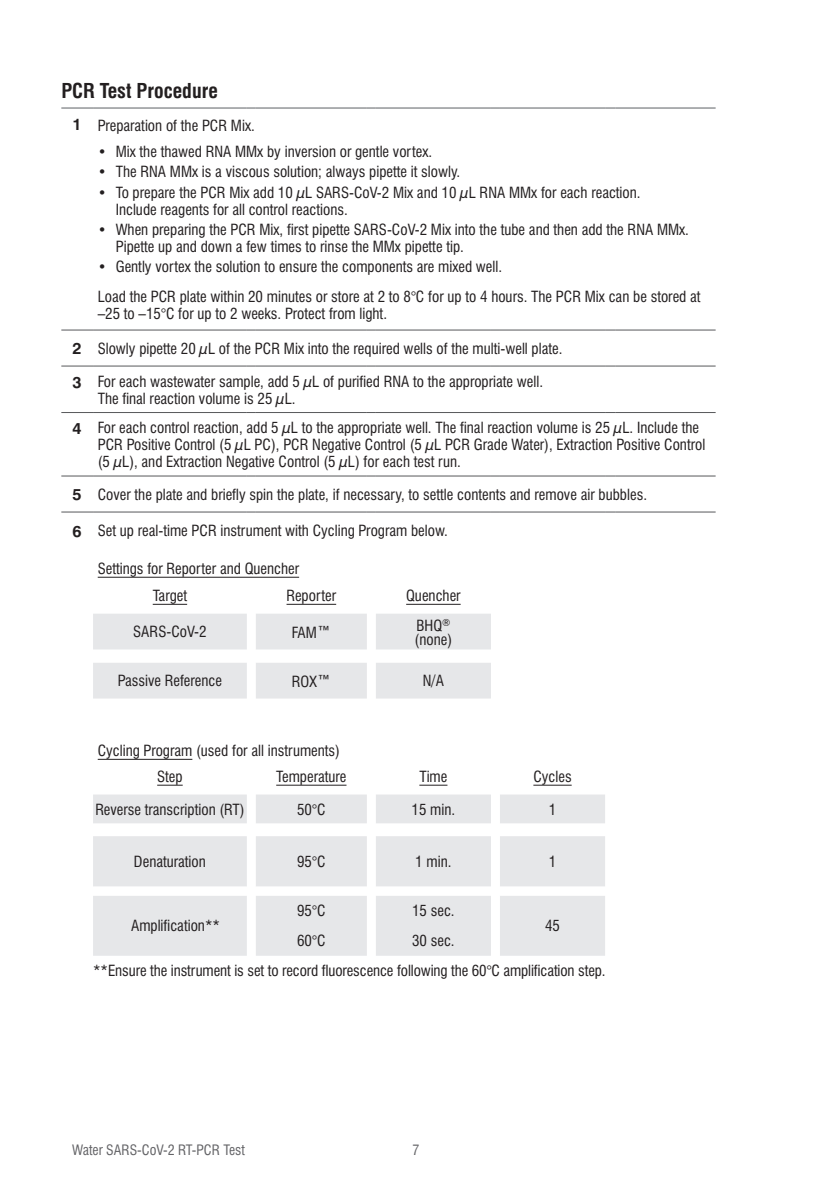
<style>
.page{position:relative;width:840px;height:1191px;background:#fff}
.page>*{position:absolute;margin:0;border:0;box-sizing:border-box;transform-origin:0 0}
.Body_Text{font:700 condensed 20px "Swiss 721 BT";color:#231f20}
.Table_Copy{font:700 16px "Swiss 721 BT";color:#231f20}
.Table_Copy-2{font:condensed 15px/17px "Swiss 721 BT";color:#231f20}
.Body_Text-2{font:condensed 15px/14px "Swiss 721 BT";color:#231f20}
.t1{font:condensed 14px "Swiss 721 BT";color:#636366}
.s1{font-size:17px}
</style>
<div class="page">
<svg style="left:93px;top:614px;width:511px;height:341px;background:#e9eaec"></svg>
<svg style="left:93px;top:649px;width:511px;height:246px"></svg>
<svg style="left:247px;top:649px;width:9px;height:246px"></svg>
<hr style="left:61px;top:476px;width:32px;height:1px;background:#57585a">
<hr style="left:61px;top:412px;width:32px;height:1px;background:#57585a">
<hr style="left:61px;top:366px;width:32px;height:1px;background:#57585a">
<hr style="left:61px;top:512px;width:32px;height:1px;background:#57585a">
<hr style="left:93px;top:512px;width:154px;height:1px;background:#57585a">
<hr style="left:256px;top:512px;width:110px;height:1px;background:#57585a">
<hr style="left:375px;top:512px;width:115px;height:1px;background:#57585a">
<hr style="left:499px;top:512px;width:105px;height:1px;background:#57585a">
<hr style="left:615px;top:512px;width:100px;height:1px;background:#57585a">
<hr style="left:61px;top:107px;width:32px;height:2px;background:#939598">
<hr style="left:93px;top:107px;width:154px;height:2px;background:#939598">
<svg style="left:247px;top:107px;width:9px;height:2px"></svg>
<hr style="left:256px;top:107px;width:110px;height:2px;background:#939598">
<svg style="left:366px;top:107px;width:9px;height:2px"></svg>
<hr style="left:375px;top:107px;width:115px;height:2px;background:#939598">
<svg style="left:490px;top:107px;width:9px;height:2px"></svg>
<hr style="left:499px;top:107px;width:105px;height:2px;background:#939598">
<svg style="left:604px;top:107px;width:11px;height:2px"></svg>
<hr style="left:615px;top:107px;width:100px;height:2px;background:#939598">
<hr style="left:61px;top:330px;width:32px;height:1px;background:#57585a">
<hr style="left:93px;top:330px;width:154px;height:1px;background:#57585a">
<hr style="left:256px;top:330px;width:110px;height:1px;background:#57585a">
<hr style="left:375px;top:330px;width:115px;height:1px;background:#57585a">
<hr style="left:499px;top:330px;width:105px;height:1px;background:#57585a">
<hr style="left:615px;top:330px;width:100px;height:1px;background:#57585a">
<hr style="left:93px;top:366px;width:154px;height:1px;background:#57585a">
<hr style="left:256px;top:366px;width:110px;height:1px;background:#57585a">
<hr style="left:375px;top:366px;width:115px;height:1px;background:#57585a">
<hr style="left:499px;top:366px;width:105px;height:1px;background:#57585a">
<hr style="left:615px;top:366px;width:100px;height:1px;background:#57585a">
<hr style="left:93px;top:412px;width:154px;height:1px;background:#57585a">
<hr style="left:256px;top:412px;width:110px;height:1px;background:#57585a">
<hr style="left:375px;top:412px;width:115px;height:1px;background:#57585a">
<hr style="left:499px;top:412px;width:105px;height:1px;background:#57585a">
<hr style="left:615px;top:412px;width:100px;height:1px;background:#57585a">
<hr style="left:93px;top:476px;width:154px;height:1px;background:#57585a">
<hr style="left:256px;top:476px;width:110px;height:1px;background:#57585a">
<hr style="left:375px;top:476px;width:115px;height:1px;background:#57585a">
<hr style="left:499px;top:476px;width:105px;height:1px;background:#57585a">
<hr style="left:615px;top:476px;width:100px;height:1px;background:#57585a">
<hr style="left:98px;top:577px;width:201px;height:1px;background:#231f20">
<hr style="left:153px;top:604px;width:34px;height:1px;background:#231f20">
<hr style="left:286px;top:604px;width:50px;height:1px;background:#231f20">
<hr style="left:406px;top:604px;width:54px;height:1px;background:#231f20">
<hr style="left:98px;top:759px;width:94px;height:1px;background:#231f20">
<svg style="left:157px;top:784px;width:25px;height:1px"></svg>
<hr style="left:276px;top:784px;width:70px;height:1px;background:#231f20">
<svg style="left:419px;top:784px;width:28px;height:1px"></svg>
<hr style="left:533px;top:784px;width:38px;height:1px;background:#231f20">
<p class="Body_Text" style="left:61px;top:78px;width:158px">PCR Test Procedure</p>
<p class="Table_Copy" style="left:73px;top:114px;width:11px">1</p>
<p class="Table_Copy-2" style="left:98px;top:117px;width:158px">Preparation of the PCR Mix.</p>
<p class="Table_Copy-2" style="left:98px;top:143px;width:336px">• Mix the thawed RNA MMx by inversion or gentle vortex.</p>
<p class="Table_Copy-2" style="left:98px;top:163px;width:364px">• The RNA MMx is a viscous solution; always pipette it slowly.</p>
<p class="Table_Copy-2" style="left:116px;top:184px;width:526px;text-indent:-18px">• To prepare the PCR Mix add 10 μL SARS-CoV-2 Mix and 10 μL RNA MMx for each reaction.<br>Include reagents for all control reactions.</p>
<p class="Table_Copy-2" style="left:116px;top:221px;width:574px;text-indent:-18px">• When preparing the PCR Mix, first pipette SARS-CoV-2 Mix into the tube and then add the RNA MMx.<br>Pipette up and down a few times to rinse the MMx pipette tip.</p>
<p class="Table_Copy-2" style="left:98px;top:258px;width:406px">• Gently vortex the solution to ensure the components are mixed well.</p>
<p class="Table_Copy-2" style="left:98px;top:287px;width:604px">Load the PCR plate within 20 minutes or store at 2 to 8°C for up to 4 hours. The PCR Mix can be stored at –25 to –15°C for up to 2 weeks. Protect from light.</p>
<p class="Table_Copy" style="left:73px;top:339px;width:11px">2</p>
<p class="Table_Copy-2" style="left:98px;top:340px;width:466px">Slowly pipette 20 μL of the PCR Mix into the required wells of the multi-well plate.</p>
<p class="Table_Copy" style="left:73px;top:372px;width:11px">3</p>
<p class="Table_Copy-2" style="left:98px;top:372px;width:446px">For each wastewater sample, add 5 μL of purified RNA to the appropriate well.<br>The final reaction volume is 25 μL.</p>
<p class="Table_Copy" style="left:73px;top:419px;width:11px">4</p>
<p class="Table_Copy-2" style="left:98px;top:419px;width:608px">For each control reaction, add 5 μL to the appropriate well. The final reaction volume is 25 μL. Include the<br>PCR Positive Control (5 μL PC), PCR Negative Control (5 μL PCR Grade Water), Extraction Positive Control (5 μL), and Extraction Negative Control (5 μL) for each test run.</p>
<p class="Table_Copy" style="left:73px;top:485px;width:11px">5</p>
<p class="Table_Copy-2" style="left:98px;top:486px;width:550px">Cover the plate and briefly spin the plate, if necessary, to settle contents and remove air bubbles.</p>
<p class="Table_Copy" style="left:73px;top:521px;width:11px">6</p>
<p class="Table_Copy-2" style="left:98px;top:522px;width:351px">Set up real-time PCR instrument with Cycling Program below.</p>
<p class="Body_Text-2" style="left:98px;top:561px;width:203px">Settings for Reporter and Quencher</p>
<p class="Body_Text-2" style="left:153px;top:588px;width:36px">Target</p>
<p class="Body_Text-2" style="left:286px;top:588px;width:51px">Reporter</p>
<p class="Body_Text-2" style="left:406px;top:588px;width:56px">Quencher</p>
<p class="Body_Text-2" style="left:133px;top:625px;width:75px">SARS-CoV-2</p>
<p class="Body_Text-2" style="left:291px;top:625px;width:41px">FAM<span class="s1">™</span></p>
<p class="Body_Text-2" style="left:414px;top:618px;width:39px">BHQ<sup>® </sup>(none)</p>
<p class="Body_Text-2" style="left:118px;top:674px;width:106px">Passive Reference</p>
<p class="Body_Text-2" style="left:291px;top:674px;width:41px">ROX<span class="s1">™</span></p>
<p class="Body_Text-2" style="left:422px;top:674px;width:23px">N/A</p>
<p class="Body_Text-2" style="left:98px;top:743px;width:244px">Cycling Program (used for all instruments)</p>
<p class="Body_Text-2" style="left:157px;top:769px;width:27px">Step</p>
<p class="Body_Text-2" style="left:276px;top:769px;width:72px">Temperature</p>
<p class="Body_Text-2" style="left:419px;top:769px;width:30px">Time</p>
<p class="Body_Text-2" style="left:533px;top:769px;width:40px">Cycles</p>
<p class="Body_Text-2" style="left:95px;top:802px;width:151px">Reverse transcription (RT)</p>
<p class="Body_Text-2" style="left:297px;top:802px;width:30px">50°C</p>
<p class="Body_Text-2" style="left:411px;top:802px;width:45px">15 min.</p>
<p class="Body_Text-2" style="left:548px;top:802px;width:9px">1</p>
<p class="Body_Text-2" style="left:134px;top:854px;width:73px">Denaturation</p>
<p class="Body_Text-2" style="left:297px;top:854px;width:30px">95°C</p>
<p class="Body_Text-2" style="left:415px;top:854px;width:38px">1 min.</p>
<p class="Body_Text-2" style="left:548px;top:854px;width:9px">1</p>
<p class="Body_Text-2" style="left:297px;top:903px;width:30px">95°C</p>
<p class="Body_Text-2" style="left:412px;top:903px;width:44px">15 sec.</p>
<p class="Body_Text-2" style="left:131px;top:919px;width:90px">Amplification**</p>
<p class="Body_Text-2" style="left:544px;top:919px;width:16px">45</p>
<p class="Body_Text-2" style="left:297px;top:933px;width:30px">60°C</p>
<p class="Body_Text-2" style="left:412px;top:933px;width:44px">30 sec.</p>
<p class="Body_Text-2" style="left:93px;top:963px;width:514px">**Ensure the instrument is set to record fluorescence following the 60°C amplification step.</p>
<p class="t1" style="left:72px;top:1141px;width:174px">Water SARS-CoV-2 RT-PCR Test</p>
<p class="t1" style="left:412px;top:1141px;width:8px">7</p>
</div>
